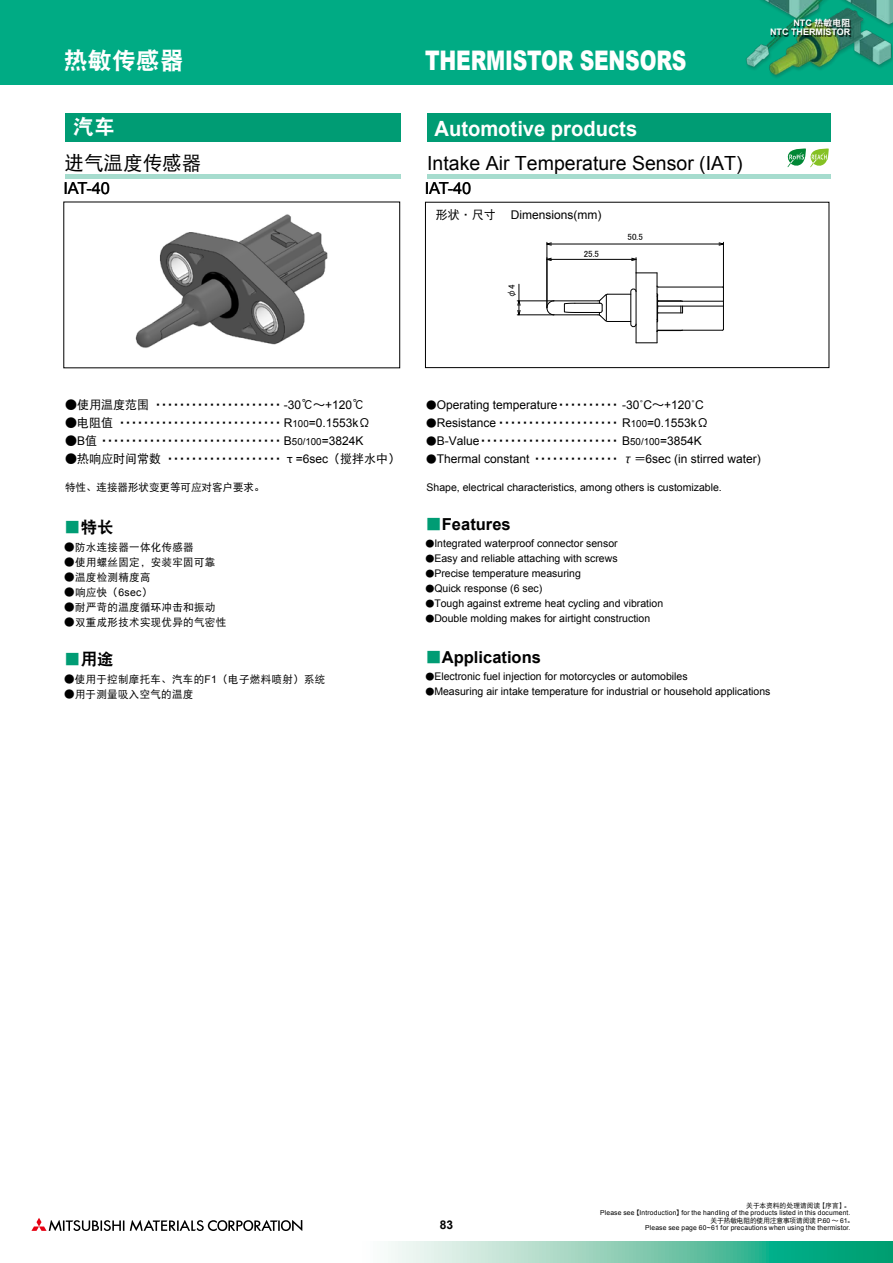
<style>
.page{position:relative;width:893px;height:1263px;background:#fff}
.page>*{position:absolute;margin:0;border:0;box-sizing:border-box;transform-origin:0 0}
.t1{font:900 27px "Arial";letter-spacing:-.01em;color:#fff;scale:.75 1}
.t2{font:24px "DF Hei GB W9";color:#fff}
.t3{font:700 21px "Arial";color:#fff;scale:.96 1}
.t4{font:21px "DF Hei GB W9";color:#fff}
.t5{font:19.5px "Arial";color:#000}
.t6{font:19.5px "DF Hei GB W5";color:#000}
.t7{font:700 16.5px "Arial";color:#000}
.t8{font:16.5px "Arial";letter-spacing:-.02em;color:#000}
.t9{font:16.5px "DF Hei GB W9";color:#000}
.t10{font:12px "MS P Gothic";color:#000}
.t11{font:12px "Arial";color:#000}
.t12{font:700 12px "Arial";color:#000}
.t13{font:10.5px "Arial";color:#000}
.t14{font:10.5px "DF Hei GB W5";letter-spacing:.03em;color:#000}
.t15{font:10.5px "DF Hei GB W5";color:#000}
.t16{font:700 9px "Arial";color:#fff}
.t17{font:9px "MS P Gothic";color:#000}
.t18{font:9px "DF Hei GB W9";color:#fff}
.t19{font:6.75px "Arial";letter-spacing:.02em;color:#000}
.t20{font:6.75px "DF Hei GB W5";letter-spacing:-.02em;color:#000}
.t21{font:6.75px "DF Hei GB W5";letter-spacing:.005em;color:#000}
.s1{font-family:"DF Hei GB W5"}
.s2{font-family:"Arial";font-weight:700}
.s3{font-family:"Arial"}
.s4{font-family:"Arial";font-size:9.75px}
.s5{font-family:"Gothic BBB Pro";font-weight:500;font-size:10.5px}
.s6{font-family:"MS P Gothic"}
.s7{font-family:"Gothic BBB Pro";font-weight:500}
.s8{color:#009c74}
.s9{font-family:"DF Hei GB W9";font-weight:400;color:#009c74}
.s10{font-family:"Gothic BBB Pro";font-weight:500;font-size:9px}
</style>
<div class="page">
<div style="left:0;top:0;width:893px;height:85px;background:#00ab84"></div>
<img style="left:746px;top:0;width:147px;height:78px">
<div style="left:771px;top:19px;width:80px;height:17px;background:#000;opacity:.75"></div>
<svg style="left:388px;top:1242px;width:505px;height:21px;background:#75c9b0"></svg>
<svg style="left:130px;top:1220px;width:172px;height:11px"></svg>
<svg style="left:31px;top:1218px;width:93px;height:13px"></svg>
<div style="left:65px;top:114px;width:336px;height:28px;background:#009c74"></div>
<div style="left:427px;top:114px;width:404px;height:28px;background:#009c74"></div>
<hr style="left:65px;top:174px;width:336px;height:4px;background:#a6dcce">
<hr style="left:427px;top:174px;width:404px;height:4px;background:#a6dcce">
<hr style="left:658px;top:301px;width:65px;height:1px;background:#000">
<hr style="left:658px;top:306px;width:65px;height:1px;background:#000">
<hr style="left:657px;top:273px;width:1px;height:70px;background:#000">
<svg style="left:636px;top:343px;width:21px;height:1px"></svg>
<hr style="left:658px;top:287px;width:65px;height:1px;background:#000">
<hr style="left:723px;top:288px;width:1px;height:41px;background:#000">
<hr style="left:658px;top:330px;width:64px;height:1px;background:#000">
<hr style="left:554px;top:301px;width:44px;height:1px;background:#000">
<svg style="left:545px;top:300px;width:9px;height:15px"></svg>
<hr style="left:554px;top:315px;width:44px;height:1px;background:#000">
<svg style="left:657px;top:331px;width:24px;height:1px"></svg>
<svg style="left:656px;top:285px;width:27px;height:37px"></svg>
<hr style="left:636px;top:273px;width:1px;height:70px;background:#000">
<svg style="left:564px;top:288px;width:72px;height:39px"></svg>
<hr style="left:723px;top:242px;width:1px;height:46px;background:#000">
<hr style="left:547px;top:242px;width:1px;height:66px;background:#000">
<hr style="left:551px;top:244px;width:168px;height:1px;background:#000">
<svg style="left:719px;top:242px;width:5px;height:4px"></svg>
<svg style="left:546px;top:242px;width:6px;height:4px"></svg>
<hr style="left:551px;top:259px;width:81px;height:1px;background:#000">
<svg style="left:631px;top:258px;width:26px;height:16px"></svg>
<svg style="left:546px;top:258px;width:6px;height:3px"></svg>
<hr style="left:517px;top:301px;width:37px;height:1px;background:#000">
<hr style="left:517px;top:315px;width:37px;height:1px;background:#000">
<svg style="left:517px;top:284px;width:4px;height:32px"></svg>
<div style="left:425px;top:202px;width:404px;height:166px;border:1px solid #000"></div>
<img style="left:135px;top:214px;width:193px;height:134px">
<svg style="left:787px;top:148px;width:42px;height:19px"></svg>
<h2 class="t2" style="left:64px;top:48px;width:121px">热敏传感器</h2>
<h1 class="t1" style="left:425px;top:41px;width:350px">THERMISTOR SENSORS</h1>
<h3 class="t4" style="left:73px;top:115px;width:44px">汽车</h3>
<h3 class="t3" style="left:434px;top:114px;width:213px">Automotive products</h3>
<h3 class="t6" style="left:65px;top:152px;width:138px">进气温度传感器</h3>
<h3 class="t5" style="left:427px;top:150px;width:317px">Intake Air Temperature Sensor (IAT)</h3>
<h3 class="t8" style="left:63px;top:177px;width:48px">IAT-40</h3>
<h3 class="t8" style="left:425px;top:177px;width:48px">IAT-40</h3>
<p class="t11" style="left:436px;top:207px;width:167px"><span class="s1">形状・尺寸　</span>Dimensions(mm)</p>
<p class="t17" style="left:507px;top:298px;width:15px;rotate:-90deg">φ4</p>
<p class="t17" style="left:584px;top:249px;width:17px">25.5</p>
<p class="t17" style="left:627px;top:232px;width:17px">50.5</p>
<p class="t18" style="left:793px;top:18px;width:58px"><span class="s2">NTC</span> 热敏电阻</p>
<p class="t16" style="left:770px;top:26px;width:82px">NTC THERMISTOR</p>
<p class="t10" style="left:65px;top:399px;width:301px"><span class="s1">●使用温度范围</span>・・・・・・・・・・・・・・・・・・・・・ <span class="s3">-30</span><span class="s1">℃～</span><span class="s3">+120</span><span class="s1">℃</span></p>
<p class="t10" style="left:65px;top:417px;width:307px"><span class="s1">●电阻值</span>・・・・・・・・・・・・・・・・・・・・・・・・・・・ <span class="s3">R</span><span class="s4">100</span><span class="s3">=0.1553k</span><span class="s1">Ω</span></p>
<p class="t10" style="left:65px;top:435px;width:300px"><span class="s1">●</span><span class="s3">B</span><span class="s1">值</span>・・・・・・・・・・・・・・・・・・・・・・・・・・・・・・ <span class="s3">B</span><span class="s4">50/100</span><span class="s3">=3824K</span></p>
<p class="t10" style="left:65px;top:453px;width:337px"><span class="s1">●热响应时间常数</span>・・・・・・・・・・・・・・・・・・・ <span class="s1">τ</span><span class="s3">=6sec</span><span class="s1">（搅拌水中）</span></p>
<p class="t11" style="left:426px;top:397px;width:279px"><span class="s5">●</span>Operating temperature<span class="s6">・・・・・・・・・・</span> -30˚C<span class="s1">～</span>+120˚C</p>
<p class="t10" style="left:426px;top:417px;width:284px"><span class="s5">●</span><span class="s3">Resistance</span> ・・・・・・・・・・・・・・・・・・・・ <span class="s3">R</span><span class="s4">100</span><span class="s3">=0.1553k</span><span class="s1">Ω</span></p>
<p class="t10" style="left:426px;top:435px;width:277px"><span class="s5">●</span><span class="s3">B-Value</span>・・・・・・・・・・・・・・・・・・・・・・・ <span class="s3">B</span><span class="s4">50/100</span><span class="s3">=3854K</span></p>
<p class="t11" style="left:426px;top:451px;width:336px"><span class="s5">●</span>Thermal constant <span class="s6">・・・・・・・・・・・・・・</span> <span class="s7">τ＝</span>6sec (in stirred water)</p>
<p class="t15" style="left:65px;top:481px;width:201px">特性、连接器形状变更等可应对客户要求。</p>
<p class="t13" style="left:427px;top:480px;width:297px">Shape, electrical characteristics, among others is customizable.</p>
<h3 class="t9" style="left:64px;top:518px;width:51px"><span class="s8">■</span>特长</h3>
<p class="t14" style="left:64px;top:541px;width:131px"><span class="s7">●</span>防水连接器一体化传感器</p>
<p class="t14" style="left:64px;top:556px;width:153px"><span class="s7">●</span>使用螺丝固定，安装牢固可靠</p>
<p class="t14" style="left:64px;top:571px;width:88px"><span class="s7">●</span>温度检测精度高</p>
<p class="t14" style="left:64px;top:586px;width:90px"><span class="s7">●</span>响应快（<span class="s3">6sec</span>）</p>
<p class="t14" style="left:64px;top:601px;width:153px"><span class="s7">●</span>耐严苛的温度循环冲击和振动</p>
<p class="t14" style="left:64px;top:616px;width:163px"><span class="s7">●</span>双重成形技术实现优异的气密性</p>
<h3 class="t7" style="left:425px;top:513px;width:87px"><span class="s9">■</span>Features</h3>
<p class="t13" style="left:425px;top:536px;width:194px"><span class="s10">●</span>Integrated waterproof connector sensor</p>
<p class="t13" style="left:425px;top:551px;width:194px"><span class="s10">●</span>Easy and reliable attaching with screws</p>
<p class="t13" style="left:425px;top:566px;width:157px"><span class="s10">●</span>Precise temperature measuring</p>
<p class="t13" style="left:425px;top:581px;width:118px"><span class="s10">●</span>Quick response (6 sec)</p>
<p class="t13" style="left:425px;top:596px;width:239px"><span class="s10">●</span>Tough against extreme heat cycling and vibration</p>
<p class="t13" style="left:425px;top:611px;width:226px"><span class="s10">●</span>Double molding makes for airtight construction</p>
<h3 class="t9" style="left:64px;top:650px;width:51px"><span class="s8">■</span>用途</h3>
<p class="t14" style="left:64px;top:674px;width:262px"><span class="s7">●</span>使用于控制摩托车、汽车的<span class="s3">F1</span>（电子燃料喷射）系统</p>
<p class="t14" style="left:64px;top:689px;width:131px"><span class="s7">●</span>用于测量吸入空气的温度</p>
<h3 class="t7" style="left:425px;top:645px;width:117px"><span class="s9">■</span>Applications</h3>
<p class="t13" style="left:425px;top:669px;width:264px"><span class="s10">●</span>Electronic fuel injection for motorcycles or automobiles</p>
<p class="t13" style="left:425px;top:684px;width:347px"><span class="s10">●</span>Measuring air intake temperature for industrial or household applications</p>
<p class="t12" style="left:440px;top:1216px;width:15px">83</p>
<p class="t21" style="left:746px;top:1201px;width:106px">关于本资料的处理请阅读【序言】。</p>
<p class="t19" style="left:600px;top:1208px;width:252px">Please see <span class="s6">【</span>Introduction<span class="s6">】</span> for the handling of the products listed in this document.</p>
<p class="t20" style="left:710px;top:1216px;width:145px">关于热敏电阻的使用注意事项请阅读 <span class="s3">P.60</span> ～ <span class="s3">61</span>。</p>
<p class="t19" style="left:645px;top:1223px;width:207px">Please see page 60~61 for precautions when using the thermistor.</p>
</div>
